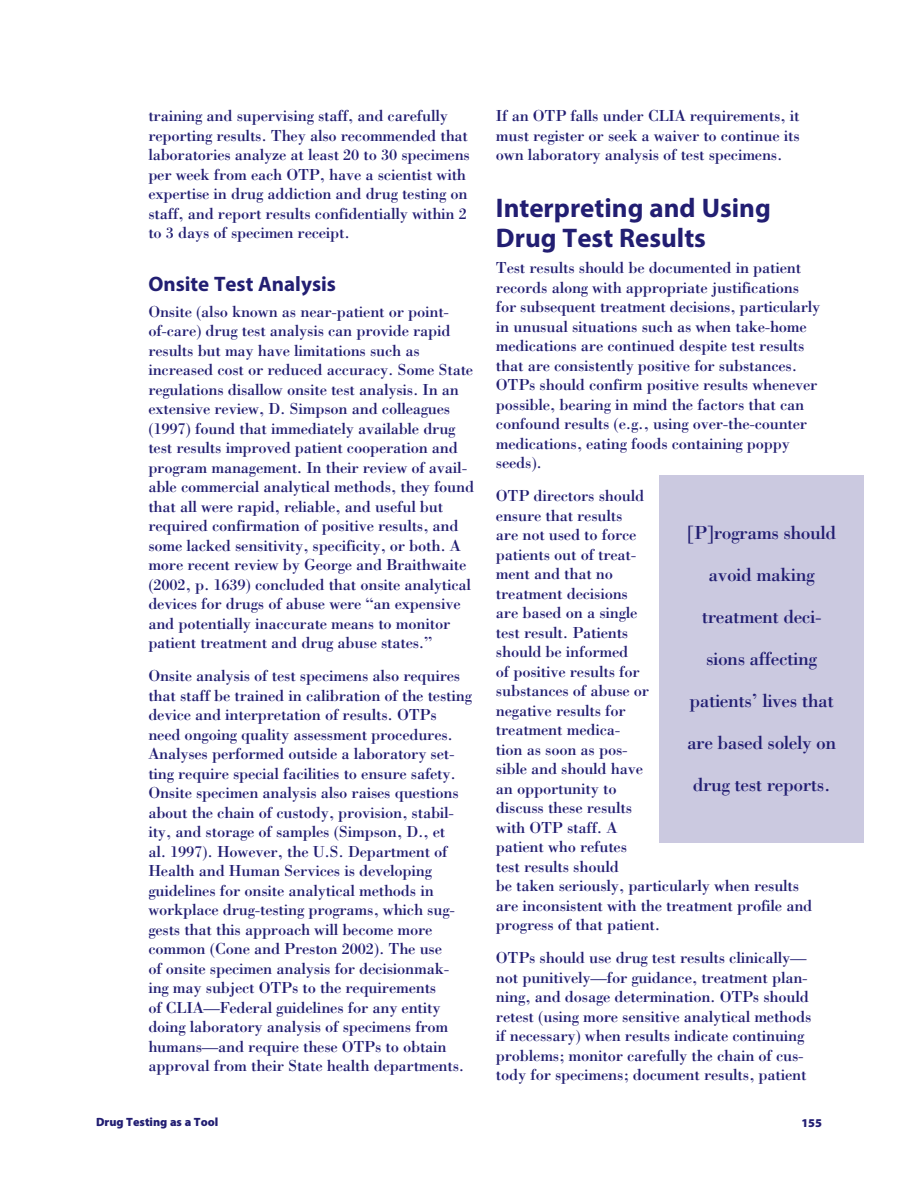
<style>
.page{position:relative;width:918px;height:1188px;background:#fff}
.page>*{position:absolute;margin:0;border:0;box-sizing:border-box;transform-origin:0 0}
.t1{font:700 27px/30px "Myriad Pro";color:#221e72}
.t2{font:700 21px "Myriad Pro";color:#221e72}
.t3{font:19.5px/42px "Bodoni Std";letter-spacing:-.025em;color:#221e72;text-align:center}
.t4{font:16.5px/19.5px "Bodoni Std";letter-spacing:-.015em;color:#221e72}
.t5{font:900 12px "Myriad Pro";color:#221e72}
</style>
<div class="page">
<div style="left:659px;top:475px;width:205px;height:367px;background:#cbc9e0"></div>
<p class="t4" style="left:148px;top:106px;width:323px">training and supervising staff, and carefully reporting results. They also recommended that laboratories analyze at least 20 to 30 specimens per week from each OTP, have a scientist with expertise in drug addiction and drug testing on staff, and report results confidentially within 2 to 3 days of specimen receipt.</p>
<p class="t2" style="left:148px;top:270px;width:189px">Onsite Test Analysis</p>
<p class="t4" style="left:148px;top:301px;width:327px">Onsite (also known as near-patient or point&shy;of-care) drug test analysis can provide rapid results but may have limitations such as increased cost or reduced accuracy. Some State regulations disallow onsite test analysis. In an extensive review, D. Simpson and colleagues (1997) found that immediately available drug test results improved patient cooperation and program management. In their review of avail&shy;able commercial analytical methods, they found that all were rapid, reliable, and useful but required confirmation of positive results, and some lacked sensitivity, specificity, or both. A more recent review by George and Braithwaite (2002, p. 1639) concluded that onsite analytical devices for drugs of abuse were “an expensive and potentially inaccurate means to monitor patient treatment and drug abuse states.”</p>
<p class="t4" style="left:148px;top:666px;width:325px">Onsite analysis of test specimens also requires that staff be trained in calibration of the testing device and interpretation of results. OTPs need ongoing quality assessment procedures.<br>Analyses performed outside a laboratory set&shy;ting require special facilities to ensure safety.<br>Onsite specimen analysis also raises questions about the chain of custody, provision, stabil&shy;ity, and storage of samples (Simpson, D., et<br>al. 1997). However, the U.S. Department of Health and Human Services is developing guidelines for onsite analytical methods in workplace drug-testing programs, which sug&shy;gests that this approach will become more common (Cone and Preston 2002). The use<br>of onsite specimen analysis for decisionmak&shy;ing may subject OTPs to the requirements<br>of CLIA—Federal guidelines for any entity doing laboratory analysis of specimens from humans—and require these OTPs to obtain approval from their State health departments.</p>
<p class="t5" style="left:96px;top:1114px;width:124px">Drug Testing as a Tool</p>
<p class="t4" style="left:496px;top:106px;width:305px;text-align:justify">If an OTP falls under CLIA requirements, it must register or seek a waiver to continue its own laboratory analysis of test specimens.</p>
<h1 class="t1" style="left:496px;top:192px;width:276px">Interpreting and Using<br>Drug Test Results</h1>
<p class="t4" style="left:496px;top:258px;width:326px">Test results should be documented in patient records along with appropriate justifications for subsequent treatment decisions, particularly in unusual situations such as when take-home medications are continued despite test results that are consistently positive for substances.<br>OTPs should confirm positive results whenever possible, bearing in mind the factors that can confound results (e.g., using over-the-counter medications, eating foods containing poppy seeds).</p>
<p class="t4" style="left:496px;top:486px;width:318px">OTP directors should<br>ensure that results<br>are not used to force<br>patients out of treat-<br>ment and that no<br>treatment decisions<br>are based on a single<br>test result. Patients<br>should be informed<br>of positive results for<br>substances of abuse or<br>negative results for<br>treatment medica-<br>tion as soon as pos-<br>sible and should have<br>an opportunity to<br>discuss these results<br>with OTP staff. A<br>patient who refutes<br>test results should<br>be taken seriously, particularly when results are inconsistent with the treatment profile and progress of that patient.</p>
<p class="t4" style="left:496px;top:948px;width:317px">OTPs should use drug test results clinically— not punitively—for guidance, treatment plan&shy;ning, and dosage determination. OTPs should retest (using more sensitive analytical methods if necessary) when results indicate continuing problems; monitor carefully the chain of cus&shy;tody for specimens; document results, patient</p>
<p class="t3" style="left:687px;top:512px;width:151px">[P]rograms should avoid making treatment deci&shy;sions affecting patients’ lives that are based solely on drug test reports.</p>
<p class="t5" style="left:801px;top:1114px;width:22px">155</p>
</div>
